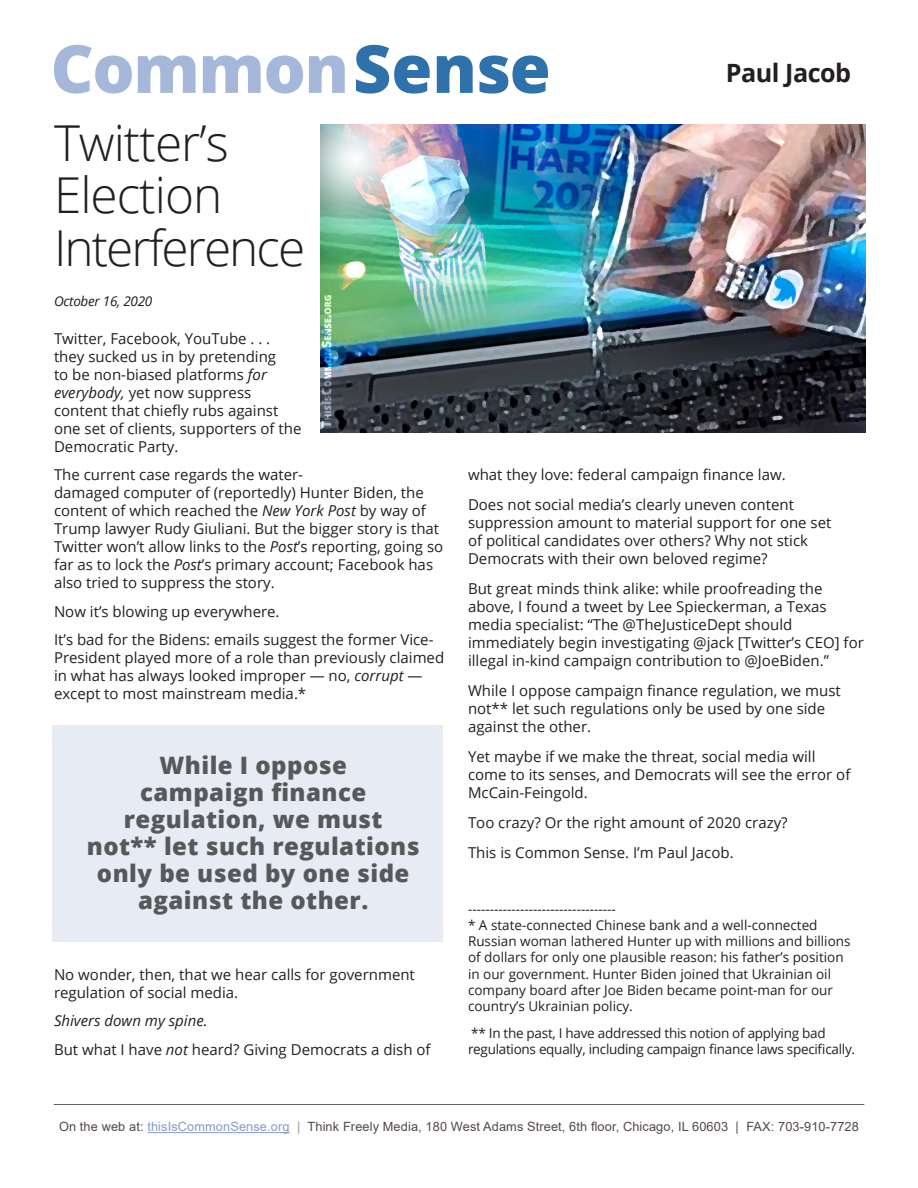
<style>
.page{position:relative;width:918px;height:1188px;background:#fff}
.page>*{position:absolute;margin:0;border:0;box-sizing:border-box;transform-origin:0 0}
.t1{font:800 66.45px "Open Sans";letter-spacing:-.02em;color:#a6b8d9}
.t2{font:300 49.5px/52.5px "Open Sans";letter-spacing:-.02em;color:#231f20}
.t3{font:700 25.2px "Open Sans";letter-spacing:-.02em;color:#231f20}
.t4{font:800 24px/27px "Open Sans";letter-spacing:.02em;color:#57585a;text-align:center}
.t5{font:15px/18px "Open Sans";color:#231f20}
.t6{font:italic 15px "Open Sans";color:#231f20}
.t7{font:13.5px/16.2px "Open Sans";color:#231f20}
.t8{font:13.5px/16.2px "Open Sans";letter-spacing:-.02em;color:#231f20}
.t9{font:italic 13.5px "Open Sans";letter-spacing:-.02em;color:#231f20}
.t10{font:12.75px "Arial";letter-spacing:.01em;color:#524a47}
.s1{color:#2f71ab}
.s2{font-style:italic}
.s3{color:#879bc7}
.s4{color:#939598}
</style>
<div class="page">
<hr style="left:147px;top:1132px;width:143px;height:1px;background:#879bc7">
<img style="left:320px;top:124px;width:546px;height:308px">
<hr style="left:54px;top:1104px;width:810px;height:1px;background:#636366">
<div style="left:52px;top:725px;width:390px;height:217px;background:#e7ebf4"></div>
<p class="t1" style="left:51px;top:18px;width:502px">Common<span class="s1">Sense</span></p>
<p class="t3" style="left:726px;top:55px;width:127px">Paul Jacob</p>
<p class="t2" style="left:54px;top:115px;width:253px">Twitter’s<br>Election<br>Interference</p>
<p class="t9" style="left:54px;top:292px;width:100px">October 16, 2020</p>
<p class="t5" style="left:54px;top:329px;width:249px">Twitter, Facebook, YouTube . . . they sucked us in by pretending<br>to be non-biased platforms <span class="s2">for everybody,</span> yet now suppress content that chiefly rubs against one set of clients, supporters of the<br>Democratic Party.</p>
<p class="t5" style="left:54px;top:465px;width:391px">The current case regards the water-<br>damaged computer of (reportedly) Hunter Biden, the content of which reached the <span class="s2">New York Post</span> by way of Trump lawyer Rudy Giuliani. But the bigger story is that Twitter won’t allow links to the <span class="s2">Post</span>’s reporting, going so far as to lock the <span class="s2">Post</span>’s primary account; Facebook has also tried to suppress the story.</p>
<p class="t5" style="left:54px;top:602px;width:227px">Now it’s blowing up everywhere.</p>
<p class="t5" style="left:54px;top:630px;width:392px">It’s bad for the Bidens: emails suggest the former Vice-President played more of a role than previously claimed in what has always looked improper — no, <span class="s2">corrupt</span> — except to most mainstream media.*</p>
<p class="t4" style="left:87px;top:750px;width:334px">While I oppose<br>campaign finance regulation, we must not** let such regulations only be used by one side against the other.</p>
<p class="t5" style="left:54px;top:965px;width:362px">No wonder, then, that we hear calls for government regulation of social media.</p>
<p class="t6" style="left:54px;top:1011px;width:155px">Shivers down my spine.</p>
<p class="t5" style="left:54px;top:1040px;width:378px">But what I have <span class="s2">not</span> heard? Giving Democrats a dish of</p>
<p class="t5" style="left:468px;top:466px;width:319px">what they love: federal campaign finance law.</p>
<p class="t5" style="left:468px;top:496px;width:365px">Does not social media’s clearly uneven content suppression amount to material support for one set of political candidates over others? Why not stick Democrats with their own beloved regime?</p>
<p class="t5" style="left:468px;top:580px;width:397px">But great minds think alike: while proofreading the above, I found a tweet by Lee Spieckerman, a Texas media specialist: “The @TheJusticeDept should immediately begin investigating @jack [Twitter’s CEO] for illegal in-kind campaign contribution to @JoeBiden.”</p>
<p class="t5" style="left:468px;top:682px;width:374px">While I oppose campaign finance regulation, we must not** let such regulations only be used by one side against the other.</p>
<p class="t5" style="left:468px;top:748px;width:384px">Yet maybe if we make the threat, social media will come to its senses, and Democrats will see the error of<br>McCain-Feingold.</p>
<p class="t5" style="left:468px;top:814px;width:321px">Too crazy? Or the right amount of 2020 crazy?</p>
<p class="t5" style="left:468px;top:844px;width:267px">This is Common Sense. I’m Paul Jacob.</p>
<p class="t7" style="left:468px;top:901px;width:384px">----------------------------------<br>* A state-connected Chinese bank and a well-connected Russian woman lathered Hunter up with millions and billions of dollars for only one plausible reason: his father’s position in our government. Hunter Biden joined that Ukrainian oil company board after Joe Biden became point-man for our country’s Ukrainian policy.</p>
<p class="t8" style="left:468px;top:1024px;width:389px">** In the past, I have addressed this notion of applying bad regulations equally, including campaign finance laws specifically.</p>
<p class="t10" style="left:59px;top:1118px;width:801px">On the web at: <span class="s3">thisIsCommonSense.org</span> <span class="s4">|</span> Think Freely Media, 180 West Adams Street, 6th floor, Chicago, IL 60603 | FAX: 703-910-7728</p>
</div>
